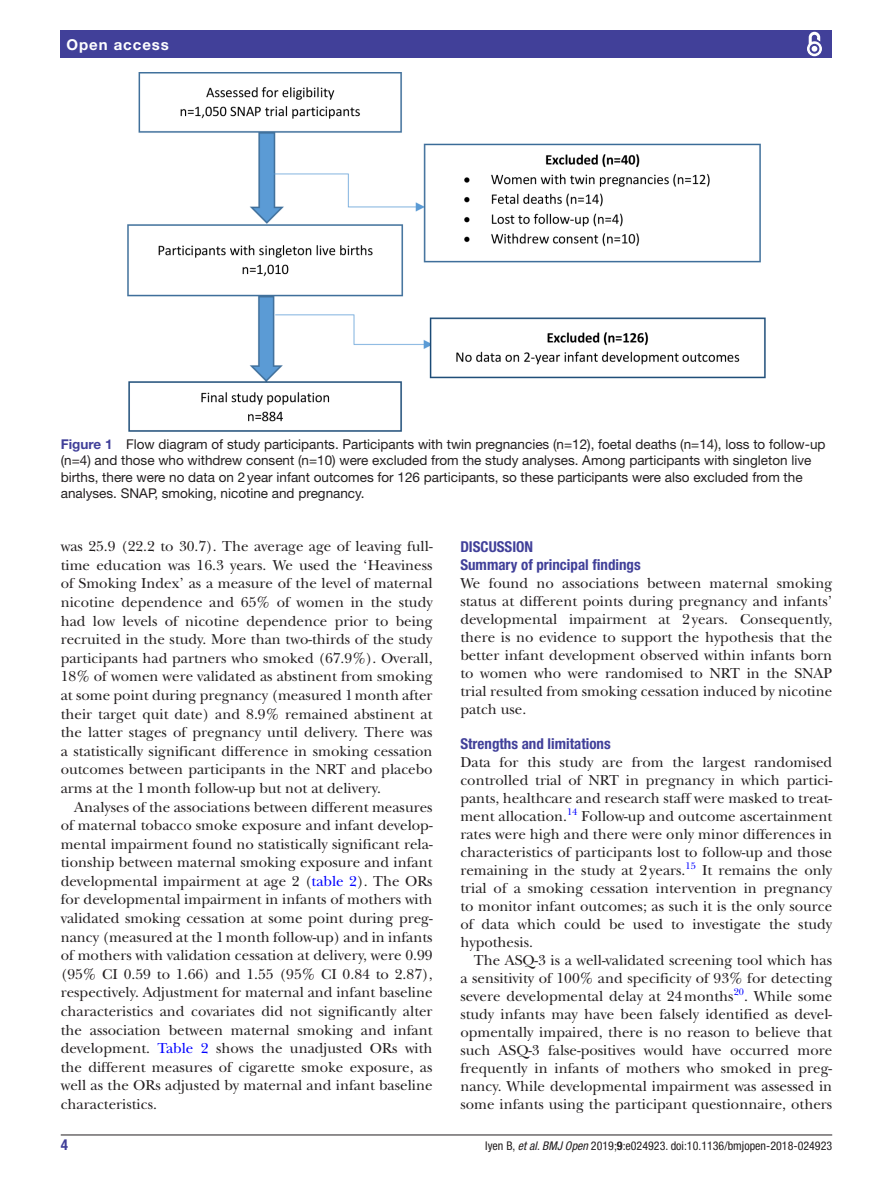
<style>
.page{position:relative;width:893px;height:1191px;background:#fff}
.page>*{position:absolute;margin:0;border:0;box-sizing:border-box;transform-origin:0 0}
.t1{font:15px/18.6px "New Baskerville";color:#231f20;text-align:justify}
.t2{font:700 condensed 15px/18px "Helvetica Neue LT Std";color:#414099}
.t3{font:700 15px "Helvetica Neue LT Std";letter-spacing:.065em;color:#fff}
.t4{font:13.5px/16.2px "Helvetica Neue LT Std";color:#231f20}
.t5{font:condensed 12px "Helvetica Neue LT Std";color:#231f20}
.t6{font:9.9px "New Baskerville";color:#00f}
.s1{font-weight:700;color:#414099}
.s2{color:#00f}
.s3{font-style:italic}
.s4{font-weight:700}
</style>
<div class="page">
<hr style="left:61px;top:1134px;width:771px;height:1px;background:#231f20">
<div style="left:61px;top:31px;width:771px;height:27px;background:#414099"></div>
<svg style="left:807px;top:31px;width:15px;height:26px"></svg>
<img style="left:127px;top:73px;width:639px;height:358px">
<p class="t3" style="left:66px;top:35px;width:104px">Open access</p>
<p class="t4" style="left:61px;top:436px;width:766px"><span class="s1">Figure 1</span> Flow diagram of study participants. Participants with twin pregnancies (n=12), foetal deaths (n=14), loss to follow-up (n=4) and those who withdrew consent (n=10) were excluded from the study analyses. Among participants with singleton live births, there were no data on 2year infant outcomes for 126 participants, so these participants were also excluded from the analyses. SNAP, smoking, nicotine and pregnancy.</p>
<p class="t1" style="left:61px;top:537px;width:373px">was 25.9 (22.2 to 30.7). The average age of leaving full&shy;time education was 16.3 years. We used the ‘Heaviness of Smoking Index’ as a measure of the level of maternal nicotine dependence and 65% of women in the study had low levels of nicotine dependence prior to being recruited in the study. More than two-thirds of the study participants had partners who smoked (67.9%). Overall, 18% of women were validated as abstinent from smoking at some point during pregnancy (measured 1month after their target quit date) and 8.9% remained abstinent at the latter stages of pregnancy until delivery. There was a statistically significant difference in smoking cessation outcomes between participants in the NRT and placebo arms at the 1month follow-up but not at delivery.</p>
<p class="t1" style="left:61px;top:797px;width:373px;text-indent:14px">Analyses of the associations between different measures of maternal tobacco smoke exposure and infant develop&shy;mental impairment found no statistically significant rela&shy;tionship between maternal smoking exposure and infant developmental impairment at age 2 (<span class="s2">table 2</span>). The ORs for developmental impairment in infants of mothers with validated smoking cessation at some point during preg&shy;nancy (measured at the 1month follow-up) and in infants of mothers with validation cessation at delivery, were 0.99 (95% CI 0.59 to 1.66) and 1.55 (95% CI 0.84 to 2.87), respectively. Adjustment for maternal and infant baseline characteristics and covariates did not significantly alter the association between maternal smoking and infant development. <span class="s2">Table 2</span> shows the unadjusted ORs with the different measures of cigarette smoke exposure, as well as the ORs adjusted by maternal and infant baseline characteristics.</p>
<p class="t2" style="left:460px;top:537px;width:182px">Discussion<br>Summary of principal findings</p>
<p class="t1" style="left:460px;top:574px;width:373px;line-height:18px">We found no associations between maternal smoking status at different points during pregnancy and infants’ developmental impairment at 2years. Consequently, there is no evidence to support the hypothesis that the better infant development observed within infants born to women who were randomised to NRT in the SNAP trial resulted from smoking cessation induced by nicotine patch use.</p>
<p class="t2" style="left:460px;top:734px;width:152px">Strengths and limitations</p>
<p class="t1" style="left:460px;top:753px;width:373px;line-height:18px">Data for this study are from the largest randomised controlled trial of NRT in pregnancy in which partici&shy;pants, healthcare and research staff were masked to treat&shy;ment allocation.<sup>14</sup> Follow-up and outcome ascertainment rates were high and there were only minor differences in characteristics of participants lost to follow-up and those remaining in the study at 2years.</p>
<p class="t6" style="left:685px;top:859px;width:12px">15</p>
<p class="t1" style="left:460px;top:861px;width:373px;line-height:18px;text-indent:242px">It remains the only trial of a smoking cessation intervention in pregnancy to monitor infant outcomes; as such it is the only source of data which could be used to investigate the study hypothesis.</p>
<p class="t1" style="left:460px;top:951px;width:373px;line-height:18px;text-indent:14px">The ASQ-3 is a well-validated screening tool which has a sensitivity of 100% and specificity of 93% for detecting severe developmental delay at 24months<sup>20</sup>. While some study infants may have been falsely identified as devel&shy;opmentally impaired, there is no reason to believe that such ASQ-3 false-positives would have occurred more frequently in infants of mothers who smoked in preg&shy;nancy. While developmental impairment was assessed in some infants using the participant questionnaire, others</p>
<p class="t2" style="left:61px;top:1135px;width:9px">4</p>
<p class="t5" style="left:485px;top:1138px;width:348px">Iyen B, <span class="s3">et al</span>. <span class="s3">BMJ Open</span> 2019;<span class="s4">9</span>:e024923. doi:10.1136/bmjopen-2018-024923</p>
</div>
